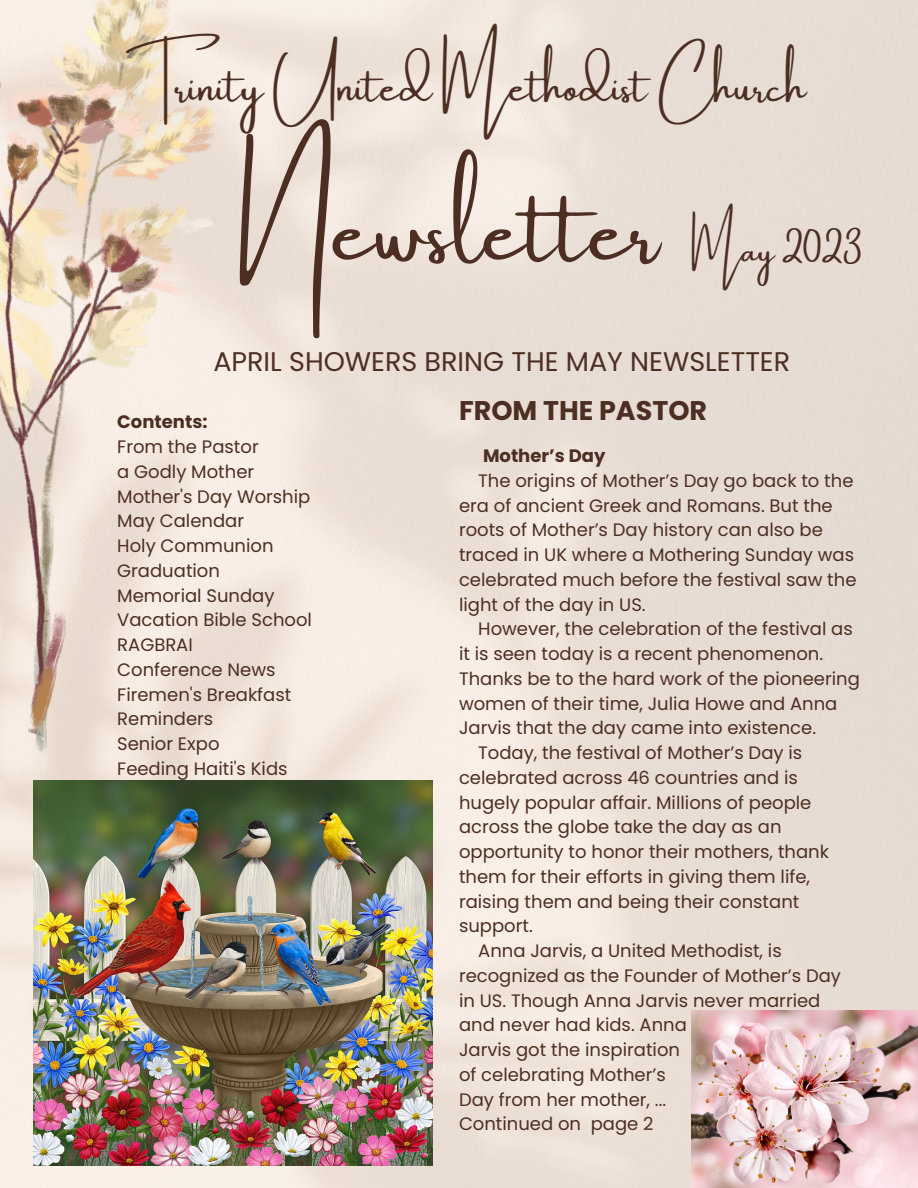
<style>
.page{position:relative;width:918px;height:1188px;background:#fff}
.page>*{position:absolute;margin:0;border:0;box-sizing:border-box;transform-origin:0 0}
.t1{font:90px "Amsterdam One";color:#4c2f22}
.t2{font:42px "Amsterdam One";color:#4c2f22}
.t3{font:31.5px "Amsterdam One";color:#4c2f22}
.t4{font:27px "Poppins";color:#4c2f22}
.t5{font:700 27px "Poppins";color:#4c2f22}
.t6{font:18px/24.8px "Poppins";color:#4c2f22}
.t7{font:700 18px "Poppins";color:#4c2f22}
</style>
<div class="page">
<img style="left:0;top:0;width:918px;height:1188px">
<img style="left:0;top:0;width:267px;height:768px">
<img style="left:692px;top:1011px;width:226px;height:177px">
<img style="left:33px;top:780px;width:400px;height:386px">
<p class="t2" style="left:126px;top:64px;width:682px">Trinity United Methodist Church</p>
<p class="t1" style="left:240px;top:181px;width:421px">Newsletter</p>
<p class="t3" style="left:692px;top:234px;width:171px">May 2023</p>
<p class="t4" style="left:213px;top:342px;width:578px">APRIL SHOWERS BRING THE MAY NEWSLETTER</p>
<p class="t7" style="left:117px;top:409px;width:92px">Contents:</p>
<p class="t6" style="left:117px;top:434px;width:143px">From the Pastor</p>
<p class="t6" style="left:117px;top:459px;width:138px">a Godly Mother</p>
<p class="t6" style="left:117px;top:484px;width:195px">Mother's Day Worship</p>
<p class="t6" style="left:117px;top:509px;width:128px">May Calendar</p>
<p class="t6" style="left:117px;top:533px;width:158px">Holy Communion</p>
<p class="t6" style="left:117px;top:558px;width:104px">Graduation</p>
<p class="t6" style="left:117px;top:583px;width:159px">Memorial Sunday</p>
<p class="t6" style="left:117px;top:608px;width:196px">Vacation Bible School</p>
<p class="t6" style="left:117px;top:632px;width:77px">RAGBRAI</p>
<p class="t6" style="left:117px;top:657px;width:160px">Conference News</p>
<p class="t6" style="left:117px;top:682px;width:176px">Firemen's Breakfast</p>
<p class="t6" style="left:117px;top:707px;width:98px">Reminders</p>
<p class="t6" style="left:117px;top:731px;width:104px">Senior Expo</p>
<p class="t6" style="left:117px;top:756px;width:172px">Feeding Haiti's Kids</p>
<p class="t5" style="left:459px;top:392px;width:250px">FROM THE PASTOR</p>
<p class="t7" style="left:483px;top:443px;width:124px">Mother’s Day</p>
<p class="t6" style="left:459px;top:468px;width:399px;text-indent:19px">The origins of Mother’s Day go back to the era of ancient Greek and Romans. But the roots of Mother’s Day history can also be traced in UK where a Mothering Sunday was celebrated much before the festival saw the light of the day in US.</p>
<p class="t6" style="left:459px;top:617px;width:402px;text-indent:19px">However, the celebration of the festival as it is seen today is a recent phenomenon.<br>Thanks be to the hard work of the pioneering women of their time, Julia Howe and Anna Jarvis that the day came into existence.</p>
<p class="t6" style="left:459px;top:740px;width:372px;text-indent:19px">Today, the festival of Mother’s Day is celebrated across 46 countries and is hugely popular affair. Millions of people across the globe take the day as an opportunity to honor their mothers, thank them for their efforts in giving them life, raising them and being their constant support.</p>
<p class="t6" style="left:459px;top:938px;width:384px;text-indent:19px">Anna Jarvis, a United Methodist, is recognized as the Founder of Mother’s Day in US. Though Anna Jarvis never married and never had kids. Anna</p>
<p class="t6" style="left:459px;top:1037px;width:223px">Jarvis got the inspiration</p>
<p class="t6" style="left:459px;top:1062px;width:208px">of celebrating Mother’s</p>
<p class="t6" style="left:459px;top:1087px;width:209px">Day from her mother, ...</p>
<p class="t6" style="left:459px;top:1112px;width:196px">Continued on page 2</p>
</div>
